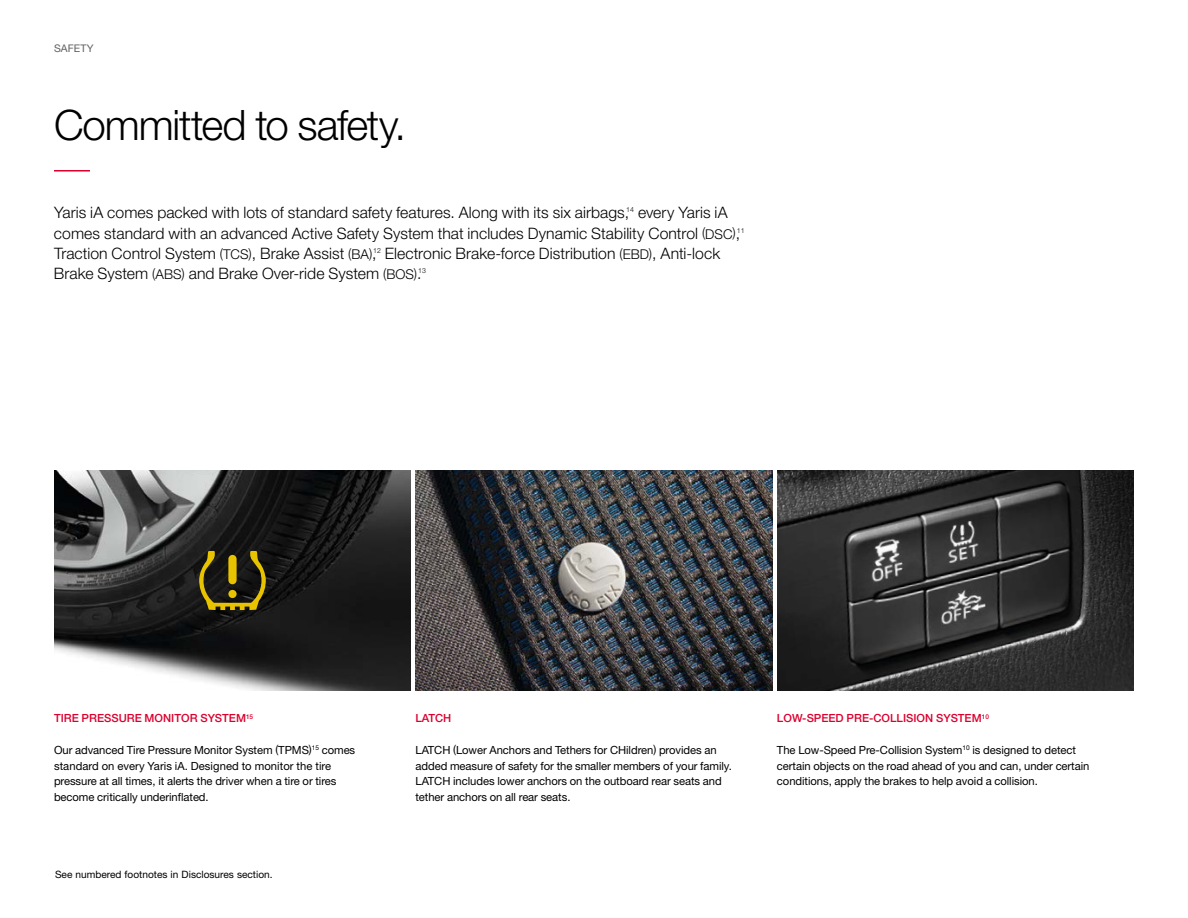
<style>
.page{position:relative;width:1188px;height:918px;background:#fff}
.page>*{position:absolute;margin:0;border:0;box-sizing:border-box;transform-origin:0 0}
.t1{font:300 42px "Helvetica Neue LT Std";letter-spacing:-.025em;color:#000}
.t2{font:300 15.75px/20.2px "Helvetica Neue LT Std";letter-spacing:.005em;color:#000}
.t3{font:11.25px/15.8px "Helvetica Neue LT Std";letter-spacing:-.005em;color:#000}
.t4{font:500 11.25px "Helvetica Neue LT Std";color:#dc002e}
.t5{font:10.5px "Helvetica Neue LT Std";letter-spacing:.015em;color:#5f6062}
.t6{font:10.2px "Helvetica Neue LT Std";color:#000}
.t7{font:300 7.05px "Helvetica Neue LT Std";color:#000}
.s1{font-size:13.5px}
</style>
<div class="page">
<img style="left:54px;top:470px;width:357px;height:221px">
<svg style="left:199px;top:551px;width:67px;height:59px;background:#4f450f"></svg>
<img style="left:416px;top:470px;width:356px;height:221px">
<img style="left:777px;top:470px;width:357px;height:221px">
<hr style="left:54px;top:170px;width:36px;height:2px;background:#dc002e">
<p class="t5" style="left:54px;top:43px;width:41px">SAFETY</p>
<h1 class="t1" style="left:54px;top:99px;width:354px">Committed to safety.</h1>
<h2 class="t2" style="left:54px;top:202px;width:577px">Yaris iA comes packed with lots of standard safety features. Along with its six airbags,</h2>
<p class="t7" style="left:626px;top:205px;width:9px">14</p>
<h2 class="t2" style="left:54px;top:202px;width:688px;text-indent:584px">every Yaris iA comes standard with an advanced Active Safety System that includes Dynamic Stability Control <span class="s1">(DSC)</span>,</h2>
<p class="t7" style="left:737px;top:226px;width:9px">11</p>
<h2 class="t2" style="left:54px;top:243px;width:324px">Traction Control System <span class="s1">(TCS)</span>, Brake Assist <span class="s1">(BA)</span>,</h2>
<p class="t7" style="left:373px;top:246px;width:9px">12</p>
<h2 class="t2" style="left:54px;top:243px;width:668px;text-indent:331px">Electronic Brake-force Distribution <span class="s1">(EBD)</span>, Anti-lock<br>Brake System <span class="s1">(ABS)</span> and Brake Over-ride System <span class="s1">(BOS)</span>.</h2>
<p class="t7" style="left:418px;top:266px;width:9px">13</p>
<p class="t4" style="left:54px;top:712px;width:201px">TIRE PRESSURE MONITOR SYSTEM<sup>15</sup></p>
<p class="t3" style="left:54px;top:742px;width:303px">Our advanced Tire Pressure Monitor System (TPMS)<sup>15</sup> comes standard on every Yaris iA. Designed to monitor the tire pressure at all times, it alerts the driver when a tire or tires become critically underinflated.</p>
<p class="t6" style="left:55px;top:868px;width:219px">See numbered footnotes in Disclosures section.</p>
<p class="t4" style="left:416px;top:712px;width:37px">LATCH</p>
<p class="t3" style="left:416px;top:742px;width:318px">LATCH (Lower Anchors and Tethers for CHildren) provides an added measure of safety for the smaller members of your family.<br>LATCH includes lower anchors on the outboard rear seats and tether anchors on all rear seats.</p>
<p class="t4" style="left:777px;top:712px;width:214px">LOW-SPEED PRE-COLLISION SYSTEM<sup>10</sup></p>
<p class="t3" style="left:777px;top:742px;width:314px">The Low-Speed Pre-Collision System<sup>10</sup> is designed to detect certain objects on the road ahead of you and can, under certain conditions, apply the brakes to help avoid a collision.</p>
</div>
